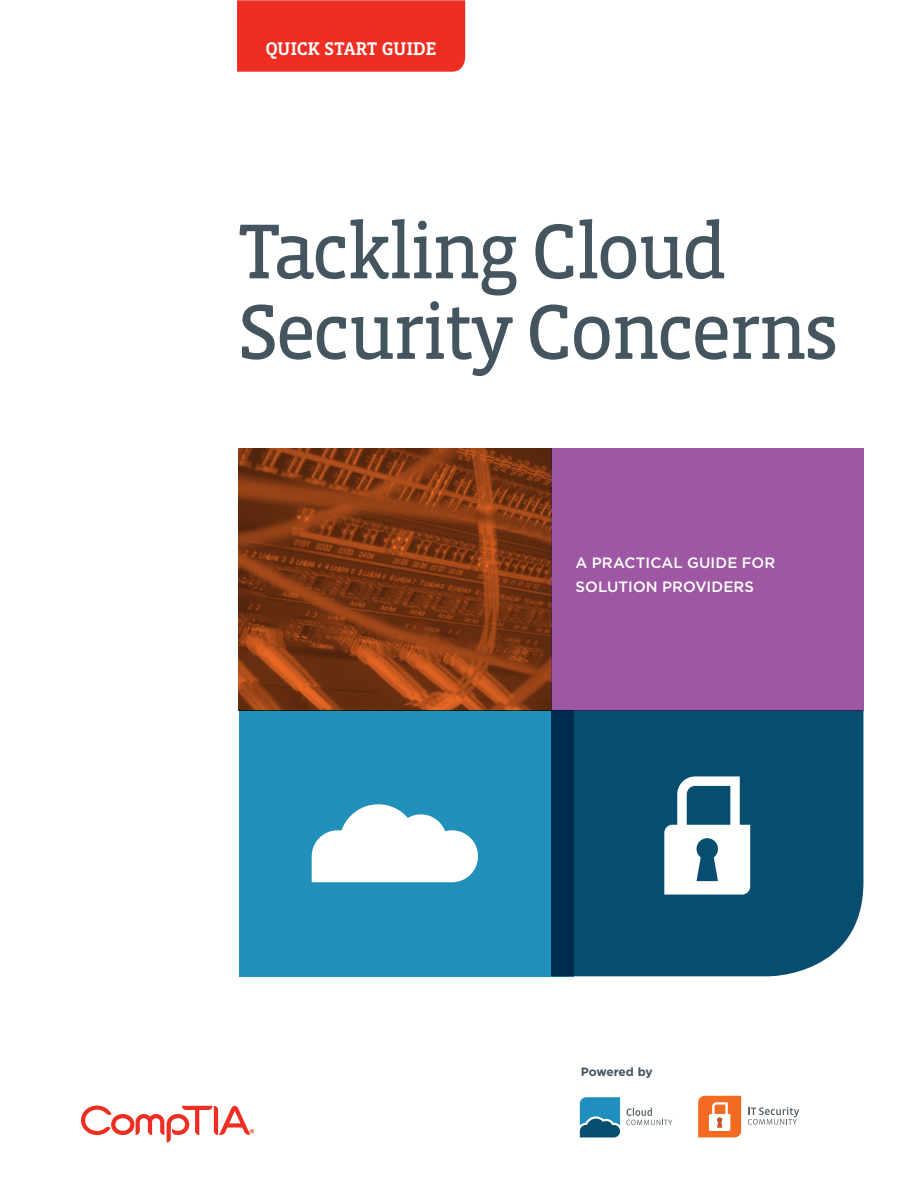
<style>
.page{position:relative;width:918px;height:1188px;background:#fff}
.page>*{position:absolute;margin:0;border:0;box-sizing:border-box;transform-origin:0 0}
.t1{font:79.5px/80.6px "Vista Slab OT";letter-spacing:-.05em;color:#45555f}
.t2{font:500 18.75px "Vista Slab OT";letter-spacing:-.025em;color:#fff}
.t3{font:500 15px/24px "Gotham";letter-spacing:.005em;color:#fff}
.t4{font:700 12px "Gotham";letter-spacing:-.015em;color:#45555f}
</style>
<div class="page">
<div style="left:573px;top:710px;width:290px;height:266px;background:#074d70"></div>
<svg style="left:81px;top:1106px;width:173px;height:37px"></svg>
<div style="left:237px;top:0;width:228px;height:72px;background:#ee2e22"></div>
<div style="left:239px;top:710px;width:334px;height:266px;background:#2090ba"></div>
<svg style="left:312px;top:804px;width:166px;height:78px"></svg>
<svg style="left:664px;top:776px;width:86px;height:119px"></svg>
<svg style="left:239px;top:448px;width:312px;height:262px;background:#823913"></svg>
<div style="left:551px;top:448px;width:312px;height:262px;background:#9e57a3"></div>
<svg style="left:580px;top:1097px;width:92px;height:41px"></svg>
<svg style="left:748px;top:1107px;width:51px;height:18px"></svg>
<svg style="left:698px;top:1096px;width:43px;height:41px"></svg>
<p class="t2" style="left:265px;top:39px;width:173px">QUICK START GUIDE</p>
<h1 class="t1" style="left:237px;top:213px;width:604px">Tackling Cloud<br>Security Concerns</h1>
<p class="t3" style="left:576px;top:551px;width:201px">A PRACTICAL GUIDE FOR<br>SOLUTION PROVIDERS</p>
<p class="t4" style="left:581px;top:1064px;width:73px">Powered by</p>
</div>
